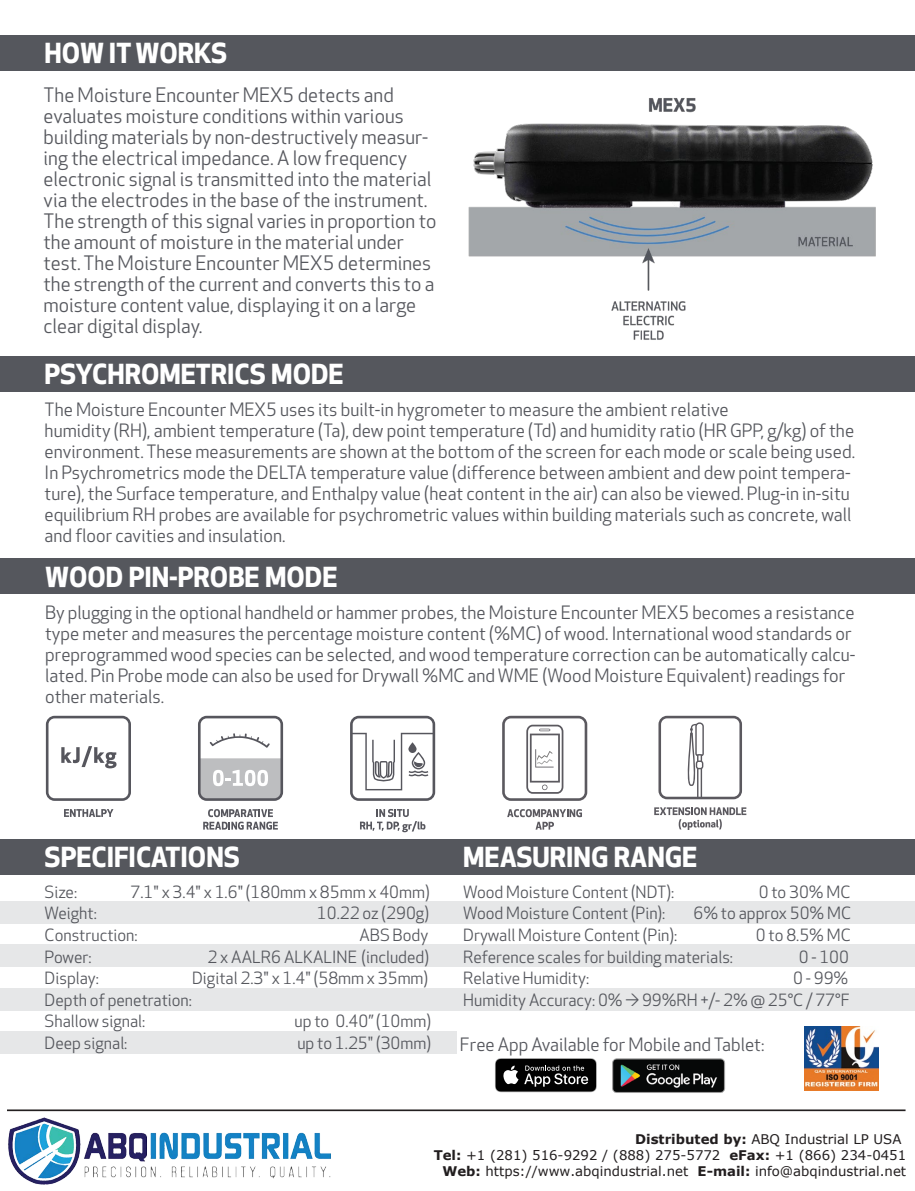
<style>
.page{position:relative;width:915px;height:1191px;background:#fff}
.page>*{position:absolute;margin:0;border:0;box-sizing:border-box;transform-origin:0 0}
.t1{font:700 27px "Apex New";color:#fff}
.t2{font:19.5px/21px "Apex New";color:#55575d}
.t3{font:18px/21px "Apex New";color:#55575d}
.t4{font:16.5px/21.6px "Apex New";color:#55575d}
.t5{font:13.35px "Verdana";color:#221e1f}
.s1{font-weight:700}
</style>
<div class="page">
<div style="left:0;top:558px;width:914px;height:36px;background:#55575d"></div>
<svg style="left:507px;top:809px;width:74px;height:20px"></svg>
<svg style="left:502px;top:716px;width:85px;height:85px"></svg>
<svg style="left:64px;top:809px;width:49px;height:8px"></svg>
<svg style="left:46px;top:716px;width:85px;height:85px"></svg>
<div style="left:0;top:1031px;width:456px;height:22px;background:#e6e7e8"></div>
<div style="left:0;top:35px;width:914px;height:36px;background:#55575d"></div>
<div style="left:0;top:356px;width:914px;height:36px;background:#55575d"></div>
<div style="left:0;top:839px;width:914px;height:36px;background:#55575d"></div>
<div style="left:0;top:901px;width:914px;height:22px;background:#e6e7e8"></div>
<div style="left:0;top:944px;width:914px;height:23px;background:#e6e7e8"></div>
<div style="left:0;top:988px;width:914px;height:22px;background:#e6e7e8"></div>
<svg style="left:654px;top:807px;width:92px;height:23px"></svg>
<svg style="left:658px;top:716px;width:83px;height:83px"></svg>
<img style="left:804px;top:1026px;width:74px;height:64px">
<img style="left:612px;top:1058px;width:114px;height:35px">
<svg style="left:495px;top:1058px;width:101px;height:34px;background:#313131"></svg>
<img style="left:468px;top:98px;width:408px;height:242px">
<svg style="left:360px;top:809px;width:65px;height:23px"></svg>
<svg style="left:350px;top:716px;width:85px;height:85px"></svg>
<svg style="left:203px;top:809px;width:75px;height:20px"></svg>
<svg style="left:198px;top:716px;width:85px;height:85px"></svg>
<hr style="left:7px;top:1109px;width:898px;height:2px;background:#231f20">
<img style="left:8px;top:1117px;width:323px;height:68px">
<h1 class="t1" style="left:45px;top:37px;width:184px">HOW IT WORKS</h1>
<p class="t2" style="left:44px;top:85px;width:394px">The Moisture Encounter MEX5 detects and evaluates moisture conditions within various building materials by non-destructively measur&shy;ing the electrical impedance. A low frequency electronic signal is transmitted into the material via the electrodes in the base of the instrument.<br>The strength of this signal varies in proportion to the amount of moisture in the material under test. The Moisture Encounter MEX5 determines the strength of the current and converts this to a moisture content value, displaying it on a large clear digital display.</p>
<h1 class="t1" style="left:45px;top:358px;width:300px">PSYCHROMETRICS MODE</h1>
<p class="t3" style="left:45px;top:400px;width:811px">The Moisture Encounter MEX5 uses its built-in hygrometer to measure the ambient relative<br>humidity (RH), ambient temperature (Ta), dew point temperature (Td) and humidity ratio (HR GPP, g/kg) of the environment. These measurements are shown at the bottom of the screen for each mode or scale being used.<br>In Psychrometrics mode the DELTA temperature value (difference between ambient and dew point tempera&shy;ture), the Surface temperature, and Enthalpy value (heat content in the air) can also be viewed. Plug-in in-situ equilibrium RH probes are available for psychrometric values within building materials such as concrete, wall and floor cavities and insulation.</p>
<h1 class="t1" style="left:45px;top:561px;width:294px">WOOD PIN-PROBE MODE</h1>
<p class="t3" style="left:45px;top:603px;width:811px">By plugging in the optional handheld or hammer probes, the Moisture Encounter MEX5 becomes a resistance type meter and measures the percentage moisture content (%MC) of wood. International wood standards or preprogrammed wood species can be selected, and wood temperature correction can be automatically calcu&shy;lated. Pin Probe mode can also be used for Drywall %MC and WME (Wood Moisture Equivalent) readings for other materials.</p>
<h1 class="t1" style="left:45px;top:841px;width:197px">SPECIFICATIONS</h1>
<h1 class="t1" style="left:463px;top:841px;width:235px">MEASURING RANGE</h1>
<p class="t4" style="left:45px;top:881px;width:34px">Size:</p>
<p class="t4" style="left:130px;top:881px;width:300px">7.1" x 3.4" x 1.6" (180mm x 85mm x 40mm)</p>
<p class="t4" style="left:45px;top:903px;width:54px">Weight:</p>
<p class="t4" style="left:317px;top:903px;width:113px">10.22 oz (290g)</p>
<p class="t4" style="left:45px;top:924px;width:94px">Construction:</p>
<p class="t4" style="left:359px;top:924px;width:70px">ABS Body</p>
<p class="t4" style="left:45px;top:946px;width:48px">Power:</p>
<p class="t4" style="left:207px;top:946px;width:223px">2 x AALR6 ALKALINE (included)</p>
<p class="t4" style="left:45px;top:968px;width:56px">Display:</p>
<p class="t4" style="left:192px;top:968px;width:237px">Digital 2.3" x 1.4" (58mm x 35mm)</p>
<p class="t4" style="left:45px;top:989px;width:149px">Depth of penetration:<br>Shallow signal:</p>
<p class="t4" style="left:463px;top:881px;width:212px">Wood Moisture Content (NDT):</p>
<p class="t4" style="left:758px;top:881px;width:93px">0 to 30% MC</p>
<p class="t4" style="left:463px;top:903px;width:204px">Wood Moisture Content (Pin):</p>
<p class="t4" style="left:693px;top:903px;width:159px">6% to approx 50% MC</p>
<p class="t4" style="left:463px;top:924px;width:215px">Drywall Moisture Content (Pin):</p>
<p class="t4" style="left:755px;top:924px;width:96px">0 to 8.5% MC</p>
<p class="t4" style="left:463px;top:946px;width:271px">Reference scales for building materials:</p>
<p class="t4" style="left:798px;top:946px;width:52px">0 - 100</p>
<p class="t4" style="left:463px;top:968px;width:127px">Relative Humidity:</p>
<p class="t4" style="left:463px;top:968px;width:388px;text-align:right">0 - 99%<br>Humidity Accuracy: 0% → 99%RH +/- 2% @ 25°C / 77°F</p>
<p class="t3" style="left:460px;top:1035px;width:306px">Free App Available for Mobile and Tablet:</p>
<p class="t4" style="left:294px;top:1011px;width:138px">up to 0.40” (10mm)</p>
<p class="t4" style="left:45px;top:1032px;width:84px">Deep signal:</p>
<p class="t4" style="left:297px;top:1032px;width:135px">up to 1.25" (30mm)</p>
<p class="t5" style="left:635px;top:1130px;width:268px"><span class="s1">Distributed by:</span> ABQ Industrial LP USA</p>
<p class="t5" style="left:433px;top:1146px;width:474px"><span class="s1">Tel:</span> +1 (281) 516-9292 / (888) 275-5772 <span class="s1">eFax:</span> +1 (866) 234-0451</p>
<p class="t5" style="left:442px;top:1162px;width:465px"><span class="s1">Web:</span> https://www.abqindustrial.net <span class="s1">E-mail:</span> info@abqindustrial.net</p>
</div>
